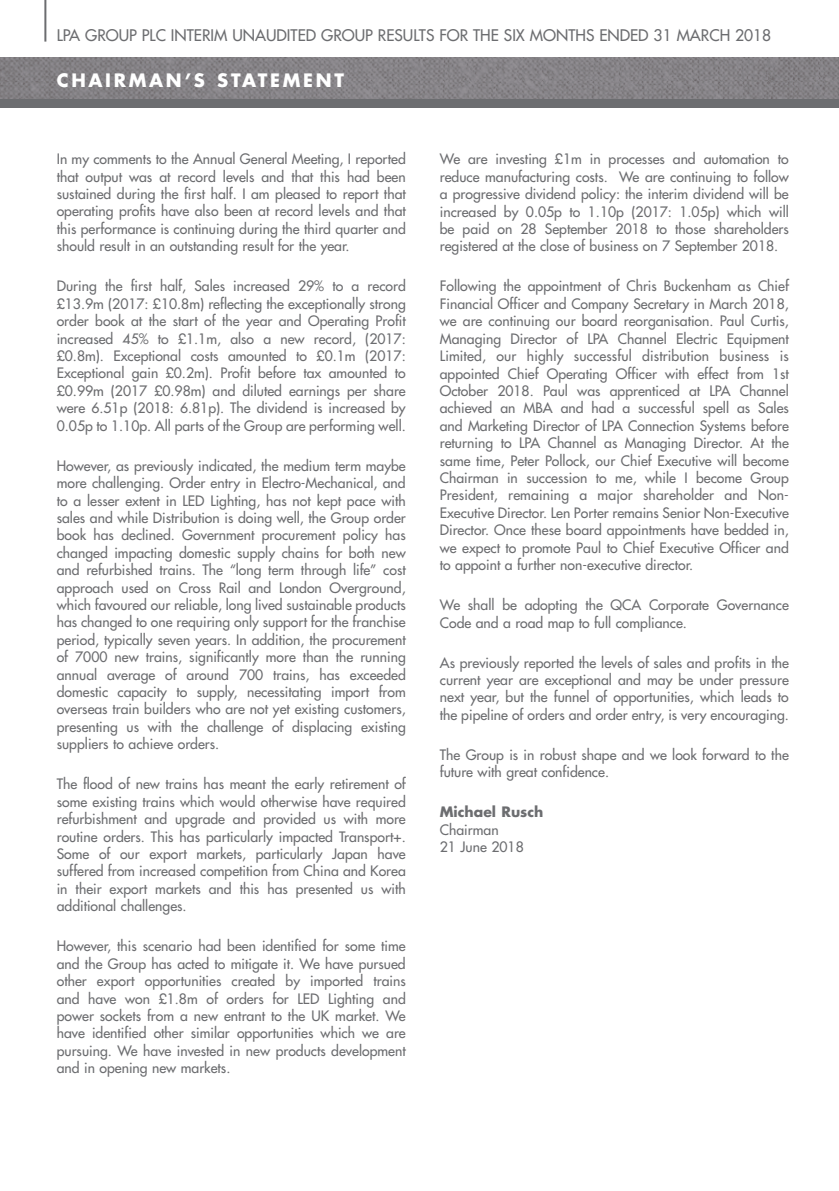
<style>
.page{position:relative;width:839px;height:1191px;background:#fff}
.page>*{position:absolute;margin:0;border:0;box-sizing:border-box;transform-origin:0 0}
.t1{font:700 18px "Futura";letter-spacing:.15em;color:#fff}
.t2{font:15.6px "Futura";color:#6c6d70}
.t3{font:14px/17.4px "Futura";color:#6c6d70;text-align:justify}
.t4{font:700 14px "Futura";color:#6c6d70}
</style>
<div class="page">
<hr style="left:838px;top:0;width:1px;height:1191px;background:#231f20">
<hr style="left:44px;top:0;width:2px;height:42px;background:#6c6d70">
<img style="left:0;top:58px;width:838px;height:41px">
<div style="left:0;top:99px;width:408px;height:8px;background:#6c6d70"></div>
<div style="left:408px;top:99px;width:430px;height:8px;background:#6c6d70"></div>
<p class="t2" style="left:57px;top:25px;width:715px">LPA GROUP PLC INTERIM UNAUDITED GROUP RESULTS FOR THE SIX MONTHS ENDED 31 MARCH 2018</p>
<p class="t1" style="left:57px;top:68px;width:289px">CHAIRMAN’S STATEMENT</p>
<p class="t3" style="left:57px;top:150px;width:350px">In my comments to the Annual General Meeting, I reported that output was at record levels and that this had been sustained during the first half. I am pleased to report that operating profits have also been at record levels and that this performance is continuing during the third quarter and should result in an outstanding result for the year.</p>
<p class="t3" style="left:57px;top:277px;width:350px">During the first half, Sales increased 29% to a record £13.9m (2017: £10.8m) reflecting the exceptionally strong order book at the start of the year and Operating Profit increased 45% to £1.1m, also a new record, (2017: £0.8m). Exceptional costs amounted to £0.1m (2017:<br>Exceptional gain £0.2m). Profit before tax amounted to £0.99m (2017 £0.98m) and diluted earnings per share were 6.51p (2018: 6.81p). The dividend is increased by 0.05p to 1.10p. All parts of the Group are performing well.</p>
<p class="t3" style="left:57px;top:457px;width:350px">However, as previously indicated, the medium term maybe more challenging. Order entry in Electro-Mechanical, and to a lesser extent in LED Lighting, has not kept pace with sales and while Distribution is doing well, the Group order book has declined. Government procurement policy has changed impacting domestic supply chains for both new and refurbished trains. The “long term through life” cost approach used on Cross Rail and London Overground, which favoured our reliable, long lived sustainable products has changed to one requiring only support for the franchise period, typically seven years. In addition, the procurement of 7000 new trains, significantly more than the running annual average of around 700 trains, has exceeded domestic capacity to supply, necessitating import from overseas train builders who are not yet existing customers, presenting us with the challenge of displacing existing suppliers to achieve orders.</p>
<p class="t3" style="left:57px;top:775px;width:350px">The flood of new trains has meant the early retirement of some existing trains which would otherwise have required refurbishment and upgrade and provided us with more routine orders. This has particularly impacted Transport+.<br>Some of our export markets, particularly Japan have suffered from increased competition from China and Korea in their export markets and this has presented us with additional challenges.</p>
<p class="t3" style="left:57px;top:937px;width:350px">However, this scenario had been identified for some time and the Group has acted to mitigate it. We have pursued other export opportunities created by imported trains and have won £1.8m of orders for LED Lighting and power sockets from a new entrant to the UK market. We have identified other similar opportunities which we are pursuing. We have invested in new products development and in opening new markets.</p>
<p class="t3" style="left:439px;top:150px;width:350px">We are investing £1m in processes and automation to reduce manufacturing costs. We are continuing to follow a progressive dividend policy: the interim dividend will be increased by 0.05p to 1.10p (2017: 1.05p) which will be paid on 28 September 2018 to those shareholders registered at the close of business on 7 September 2018.</p>
<p class="t3" style="left:439px;top:277px;width:350px">Following the appointment of Chris Buckenham as Chief Financial Officer and Company Secretary in March 2018, we are continuing our board reorganisation. Paul Curtis, Managing Director of LPA Channel Electric Equipment Limited, our highly successful distribution business is appointed Chief Operating Officer with effect from 1st October 2018. Paul was apprenticed at LPA Channel achieved an MBA and had a successful spell as Sales and Marketing Director of LPA Connection Systems before returning to LPA Channel as Managing Director. At the same time, Peter Pollock, our Chief Executive will become Chairman in succession to me, while I become Group President, remaining a major shareholder and Non-Executive Director. Len Porter remains Senior Non-Executive Director. Once these board appointments have bedded in, we expect to promote Paul to Chief Executive Officer and to appoint a further non-executive director.</p>
<p class="t3" style="left:439px;top:596px;width:350px">We shall be adopting the QCA Corporate Governance<br>Code and a road map to full compliance.</p>
<p class="t3" style="left:439px;top:653px;width:350px">As previously reported the levels of sales and profits in the current year are exceptional and may be under pressure next year, but the funnel of opportunities, which leads to the pipeline of orders and order entry, is very encouraging.</p>
<p class="t3" style="left:439px;top:746px;width:350px">The Group is in robust shape and we look forward to the future with great confidence.</p>
<p class="t4" style="left:439px;top:802px;width:105px">Michael Rusch</p>
<p class="t3" style="left:439px;top:821px;width:85px">Chairman<br>21 June 2018</p>
</div>
